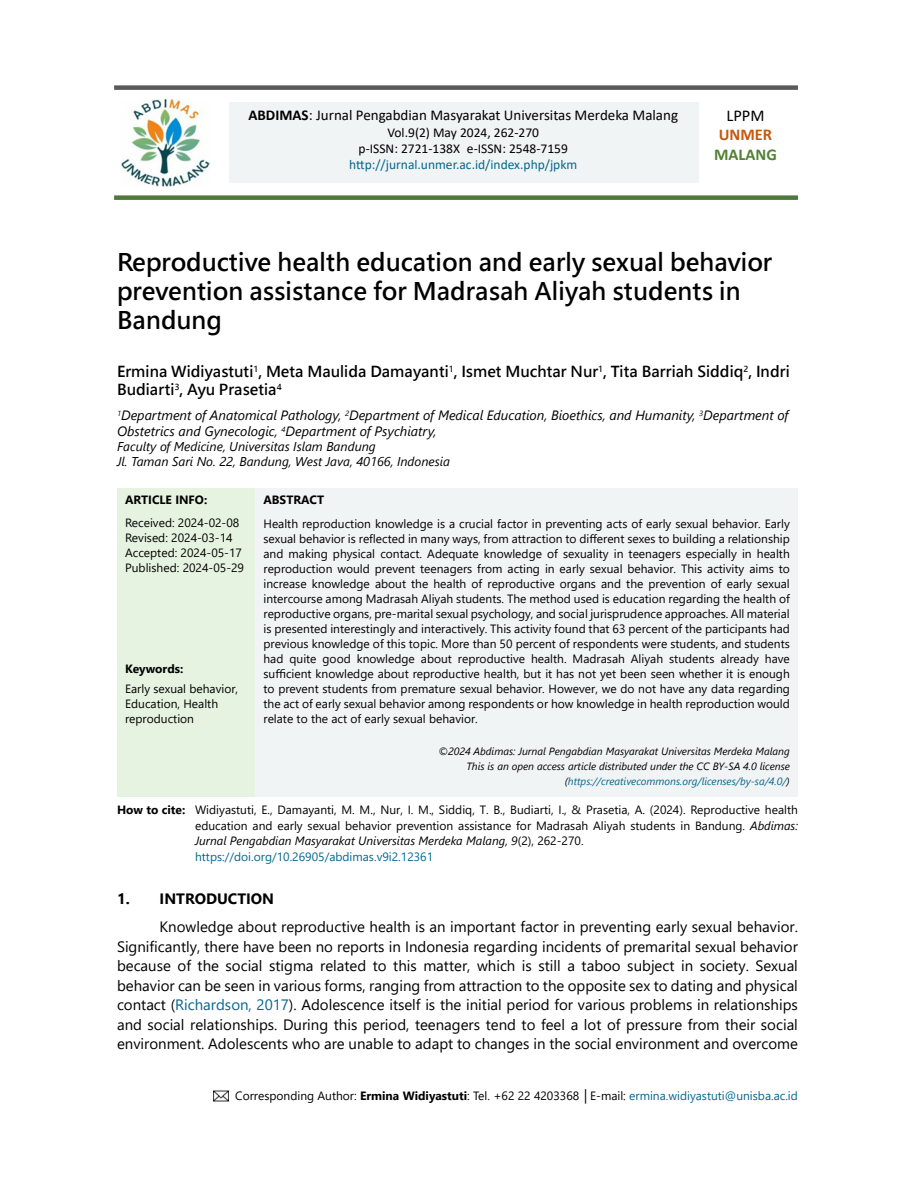
<style>
.page{position:relative;width:915px;height:1191px;background:#fff}
.page>*{position:absolute;margin:0;border:0;box-sizing:border-box;transform-origin:0 0}
.t1{font:700 24px/28.8px "Microsoft Jheng Hei";color:#000}
.t2{font:700 16.5px "Calibri";color:#538135}
.t3{font:700 16.5px "Calibri";color:#c45911}
.t4{font:16.5px "Calibri";color:#000}
.t5{font:15px/19.5px "Segoe UI";color:#000;text-align:justify}
.t6{font:15px/18px "Microsoft Jheng Hei UI Bold";color:#000}
.t7{font:15px "Calibri";color:#000}
.t8{font:700 15px "Segoe UI";color:#000}
.t9{font:italic 13.5px/16.2px "Segoe UI";color:#000}
.t10{font:13.5px/16.2px "Calibri";color:#000;text-align:center}
.t11{font:13.5px "Calibri";color:#07668d}
.t12{font:italic 12.75px/15.3px "Segoe UI";color:#000}
.t13{font:12px/15px "Segoe UI";color:#000}
.t14{font:700 12px "Segoe UI";color:#000}
.t15{font:italic 10.5px/15px "Segoe UI";color:#000;text-align:right}
.s1{font-weight:700}
.s2{color:#07668d}
.s3{font-style:italic}
.s4{font-family:"Arial"}
</style>
<div class="page">
<div style="left:229px;top:102px;width:469px;height:81px;background:#f0f4f4"></div>
<img style="left:121px;top:99px;width:89px;height:88px">
<div style="left:114px;top:85px;width:683px;height:5px;background:#5a5a5a"></div>
<div style="left:114px;top:195px;width:683px;height:5px;background:#4f7938"></div>
<div style="left:117px;top:487px;width:138px;height:309px;background:#e7f3e1"></div>
<div style="left:255px;top:487px;width:542px;height:309px;background:#f0f4f4"></div>
<img style="left:213px;top:1090px;width:15px;height:11px">
<p class="t7" style="left:248px;top:105px;width:431px"><span class="s1">ABDIMAS</span>: Jurnal Pengabdian Masyarakat Universitas Merdeka Malang</p>
<p class="t10" style="left:358px;top:124px;width:211px">Vol.9(2) May 2024, 262-270<br>p-ISSN: 2721-138X e-ISSN: 2548-7159</p>
<p class="t11" style="left:349px;top:155px;width:229px">http://jurnal.unmer.ac.id/index.php/jpkm</p>
<h2 class="t4" style="left:726px;top:104px;width:40px">LPPM</h2>
<h2 class="t3" style="left:718px;top:123px;width:55px">UNMER</h2>
<h2 class="t2" style="left:713px;top:143px;width:64px">MALANG</h2>
<h1 class="t1" style="left:117px;top:248px;width:656px">Reproductive health education and early sexual behavior prevention assistance for Madrasah Aliyah students in<br>Bandung</h1>
<p class="t6" style="left:117px;top:362px;width:674px">Ermina Widiyastuti<sup>1</sup>, Meta Maulida Damayanti<sup>1</sup>, Ismet Muchtar Nur<sup>1</sup>, Tita Barriah Siddiq<sup>2</sup>, Indri<br>Budiarti<sup>3</sup>, Ayu Prasetia<sup>4</sup></p>
<p class="t9" style="left:117px;top:404px;width:672px"><sup>1</sup>Department of Anatomical Pathology, <sup>2</sup>Department of Medical Education, Bioethics, and Humanity, <sup>3</sup>Department of<br>Obstetrics and Gynecologic, <sup>4</sup>Department of Psychiatry,</p>
<p class="t12" style="left:117px;top:437px;width:334px">Faculty of Medicine, Universitas Islam Bandung<br>Jl. Taman Sari No. 22, Bandung, West Java, 40166, Indonesia</p>
<p class="t14" style="left:125px;top:488px;width:84px">ARTICLE INFO:</p>
<p class="t13" style="left:125px;top:514px;width:120px">Received: 2024-02-08<br>Revised: 2024-03-14<br>Accepted: 2024-05-17<br>Published: 2024-05-29</p>
<p class="t14" style="left:263px;top:488px;width:62px">ABSTRACT</p>
<p class="t13" style="left:263px;top:515px;width:527px;text-align:justify">Health reproduction knowledge is a crucial factor in preventing acts of early sexual behavior. Early sexual behavior is reflected in many ways, from attraction to different sexes to building a relationship and making physical contact. Adequate knowledge of sexuality in teenagers especially in health reproduction would prevent teenagers from acting in early sexual behavior. This activity aims to increase knowledge about the health of reproductive organs and the prevention of early sexual intercourse among Madrasah Aliyah students. The method used is education regarding the health of reproductive organs, pre-marital sexual psychology, and social jurisprudence approaches. All material is presented interestingly and interactively. This activity found that 63 percent of the participants had previous knowledge of this topic. More than 50 percent of respondents were students, and students had quite good knowledge about reproductive health. Madrasah Aliyah students already have sufficient knowledge about reproductive health, but it has not yet been seen whether it is enough to prevent students from premature sexual behavior. However, we do not have any data regarding the act of early sexual behavior among respondents or how knowledge in health reproduction would relate to the act of early sexual behavior.</p>
<p class="t15" style="left:438px;top:741px;width:353px">©2024 Abdimas: Jurnal Pengabdian Masyarakat Universitas Merdeka Malang<br>This is an open access article distributed under the CC BY-SA 4.0 license (<span class="s2">https://creativecommons.org/licenses/by-sa/4.0/</span>)</p>
<p class="t13" style="left:195px;top:801px;width:604px;line-height:15.5px;text-indent:-78px"><span class="s1">How to cite:</span> Widiyastuti, E., Damayanti, M. M., Nur, I. M., Siddiq, T. B., Budiarti, I., &amp; Prasetia, A. (2024). Reproductive health education and early sexual behavior prevention assistance for Madrasah Aliyah students in Bandung. <span class="s3">Abdimas:<br>Jurnal Pengabdian Masyarakat Universitas Merdeka Malang, 9</span>(2), 262-270. <span class="s2">https://doi.org/10.26905/abdimas.v9i2.12361</span></p>
<p class="t14" style="left:125px;top:657px;width:60px">Keywords:</p>
<p class="t13" style="left:125px;top:680px;width:115px">Early sexual behavior,<br>Education, Health reproduction</p>
<p class="t8" style="left:117px;top:884px;width:158px">1. INTRODUCTION</p>
<p class="t5" style="left:117px;top:915px;width:682px;text-indent:43px">Knowledge about reproductive health is an important factor in preventing early sexual behavior.<br>Significantly, there have been no reports in Indonesia regarding incidents of premarital sexual behavior because of the social stigma related to this matter, which is still a taboo subject in society. Sexual behavior can be seen in various forms, ranging from attraction to the opposite sex to dating and physical contact (<span class="s2">Richardson, 2017</span>). Adolescence itself is the initial period for various problems in relationships and social relationships. During this period, teenagers tend to feel a lot of pressure from their social environment. Adolescents who are unable to adapt to changes in the social environment and overcome</p>
<p class="t13" style="left:235px;top:1087px;width:564px">Corresponding Author: <span class="s1">Ermina Widiyastuti</span>: Tel. +62 22 4203368 <span class="s4">│</span>E-mail: <span class="s2">ermina.widiyastuti@unisba.ac.id</span></p>
</div>
